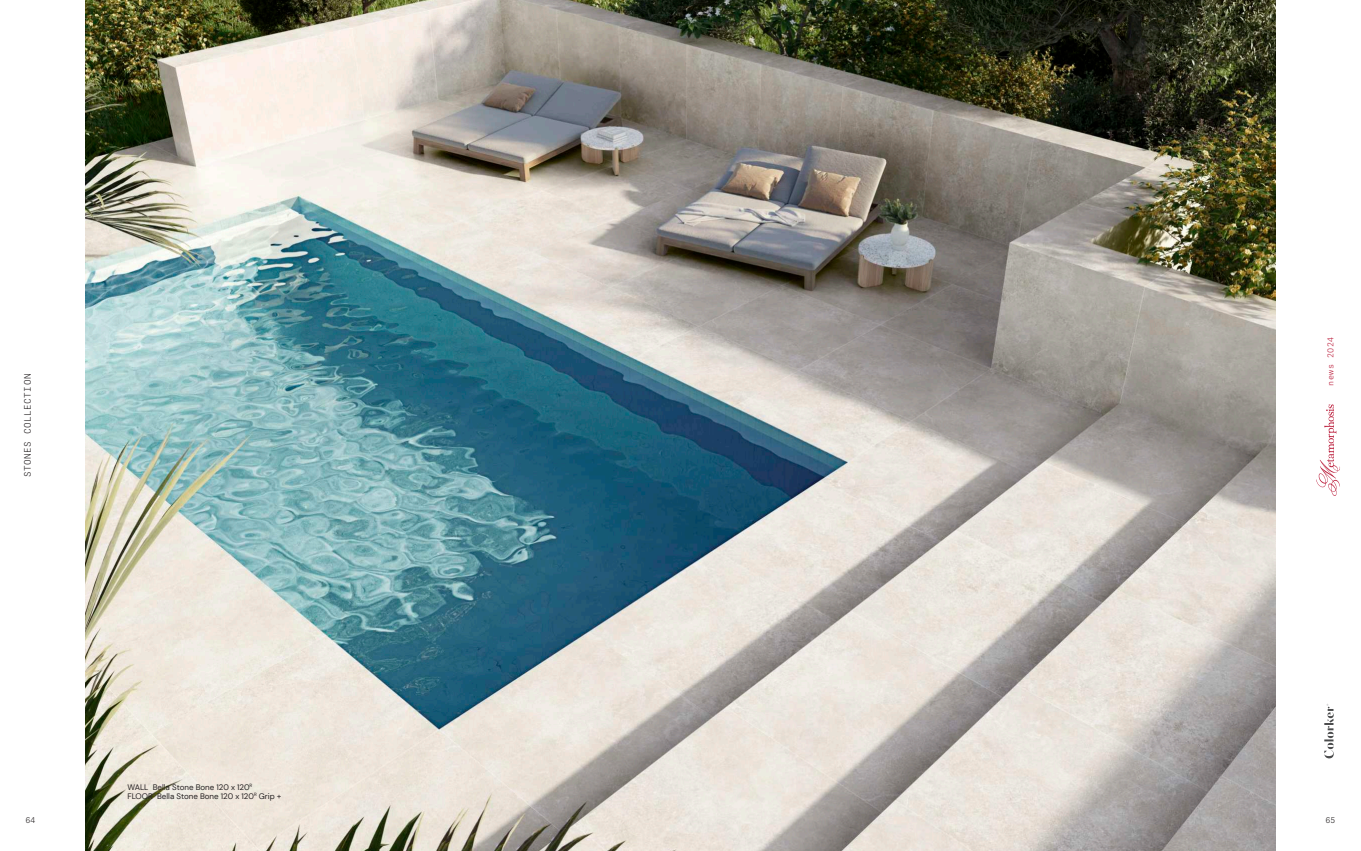
<style>
.page{position:relative;width:1361px;height:851px;background:#fff}
.page>*{position:absolute;margin:0;border:0;box-sizing:border-box;transform-origin:0 0}
.t1{font:300 9px "Adelle Mono";letter-spacing:.06em;color:#231f20}
.t2{font:300 8.1px "Adelle Mono";letter-spacing:.06em;color:#bb1e3c}
.t3{font:8px/9px "DM Sans";color:#231f20}
.t4{font:300 8px "Adelle Mono";color:#231f20}
</style>
<div class="page">
<img style="left:85px;top:0;width:1191px;height:850px">
<svg style="left:1324px;top:704px;width:9px;height:54px"></svg>
<svg style="left:1316px;top:404px;width:24px;height:92px"></svg>
<p class="t1" style="left:24px;top:477px;width:105px;rotate:-90deg">STONES COLLECTION</p>
<p class="t3" style="left:128px;top:782px;width:155px">WALL Bella Stone Bone 120 x 120<sup>R<br></sup>FLOOR Bella Stone Bone 120 x 120<sup>R</sup> Grip +</p>
<p class="t2" style="left:1326px;top:385px;width:51px;rotate:-90deg">news 2024</p>
<p class="t4" style="left:26px;top:816px;width:11px">64</p>
<p class="t4" style="left:1325px;top:816px;width:11px">65</p>
</div>
